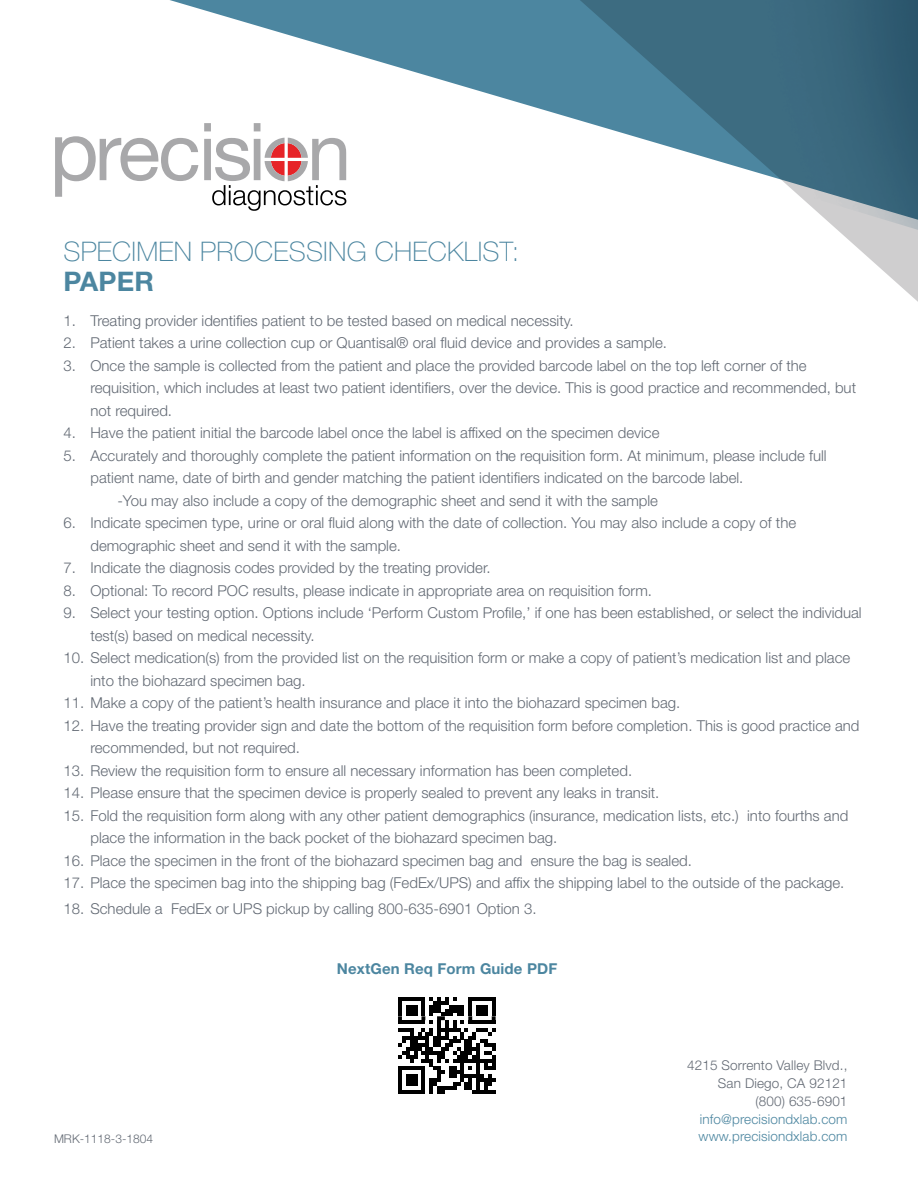
<style>
.page{position:relative;width:918px;height:1188px;background:#fff}
.page>*{position:absolute;margin:0;border:0;box-sizing:border-box;transform-origin:0 0}
.t1{font:100 27px "Helvetica Neue LT Std";letter-spacing:.01em;color:#4c86a0}
.t2{font:700 27px "Helvetica Neue LT Std";letter-spacing:.01em;color:#4c86a0}
.t3{font:300 15px/22.5px "Helvetica Neue LT Std";color:#636a74}
.t4{font:700 15px "Helvetica Neue LT Std";letter-spacing:.01em;color:#4c86a0}
.t5{font:300 13.5px/18px "Helvetica Neue LT Std";letter-spacing:.01em;color:#636a74;text-align:right}
.t6{font:300 13.5px/16.5px "Helvetica Neue LT Std";letter-spacing:.01em;color:#4c86a0}
.t7{font:300 12px "Helvetica Neue LT Std";color:#636a74}
</style>
<div class="page">
<svg style="left:170px;top:0;width:338px;height:203px"></svg>
<svg style="left:55px;top:136px;width:143px;height:61px"></svg>
<svg style="left:204px;top:123px;width:142px;height:88px"></svg>
<svg style="left:508px;top:0;width:410px;height:302px"></svg>
<svg style="left:398px;top:997px;width:98px;height:97px"></svg>
<h1 class="t1" style="left:63px;top:236px;width:457px">SPECIMEN PROCESSING CHECKLIST:</h1>
<h1 class="t2" style="left:63px;top:264px;width:92px">PAPER</h1>
<p class="t3" style="left:63px;top:309px;width:512px">1. Treating provider identifies patient to be tested based on medical necessity.</p>
<p class="t3" style="left:63px;top:331px;width:605px">2. Patient takes a urine collection cup or Quantisal® oral fluid device and provides a sample.</p>
<p class="t3" style="left:90px;top:354px;width:767px;text-indent:-27px">3. Once the sample is collected from the patient and place the provided barcode label on the top left corner of the requisition, which includes at least two patient identifiers, over the device. This is good practice and recommended, but not required.</p>
<p class="t3" style="left:63px;top:421px;width:598px">4. Have the patient initial the barcode label once the label is affixed on the specimen device</p>
<p class="t3" style="left:63px;top:444px;width:765px">5. Accurately and thoroughly complete the patient information on the requisition form. At minimum, please include full</p>
<p class="t3" style="left:90px;top:466px;width:654px">patient name, date of birth and gender matching the patient identifiers indicated on the barcode label.</p>
<p class="t3" style="left:117px;top:489px;width:542px">-You may also include a copy of the demographic sheet and send it with the sample</p>
<p class="t3" style="left:90px;top:511px;width:707px;text-indent:-27px">6. Indicate specimen type, urine or oral fluid along with the date of collection. You may also include a copy of the demographic sheet and send it with the sample.</p>
<p class="t3" style="left:63px;top:556px;width:429px">7. Indicate the diagnosis codes provided by the treating provider.</p>
<p class="t3" style="left:63px;top:579px;width:590px">8. Optional: To record POC results, please indicate in appropriate area on requisition form.</p>
<p class="t3" style="left:90px;top:601px;width:773px;text-indent:-27px">9. Select your testing option. Options include ‘Perform Custom Profile,’ if one has been established, or select the individual test(s) based on medical necessity.</p>
<p class="t3" style="left:90px;top:646px;width:761px;text-indent:-27px">10. Select medication(s) from the provided list on the requisition form or make a copy of patient’s medication list and place into the biohazard specimen bag.</p>
<p class="t3" style="left:63px;top:691px;width:618px">11. Make a copy of the patient’s health insurance and place it into the biohazard specimen bag.</p>
<p class="t3" style="left:90px;top:714px;width:771px;text-indent:-27px">12. Have the treating provider sign and date the bottom of the requisition form before completion. This is good practice and recommended, but not required.</p>
<p class="t3" style="left:63px;top:759px;width:570px">13. Review the requisition form to ensure all necessary information has been completed.</p>
<p class="t3" style="left:63px;top:781px;width:598px">14. Please ensure that the specimen device is properly sealed to prevent any leaks in transit.</p>
<p class="t3" style="left:90px;top:804px;width:759px;text-indent:-27px">15. Fold the requisition form along with any other patient demographics (insurance, medication lists, etc.) into fourths and place the information in the back pocket of the biohazard specimen bag.</p>
<p class="t3" style="left:63px;top:849px;width:630px">16. Place the specimen in the front of the biohazard specimen bag and ensure the bag is sealed.</p>
<p class="t3" style="left:63px;top:871px;width:783px">17. Place the specimen bag into the shipping bag (FedEx/UPS) and affix the shipping label to the outside of the package.</p>
<p class="t3" style="left:63px;top:897px;width:475px">18. Schedule a FedEx or UPS pickup by calling 800-635-6901 Option 3.</p>
<p class="t7" style="left:54px;top:1131px;width:101px">MRK-1118-3-1804</p>
<p class="t4" style="left:337px;top:959px;width:222px">NextGen Req Form Guide PDF</p>
<p class="t5" style="left:687px;top:1056px;width:162px">4215 Sorrento Valley Blvd.,<br>San Diego, CA 92121 (800) 635-6901</p>
<p class="t6" style="left:699px;top:1111px;width:150px">info@precisiondxlab.com www.precisiondxlab.com</p>
</div>
